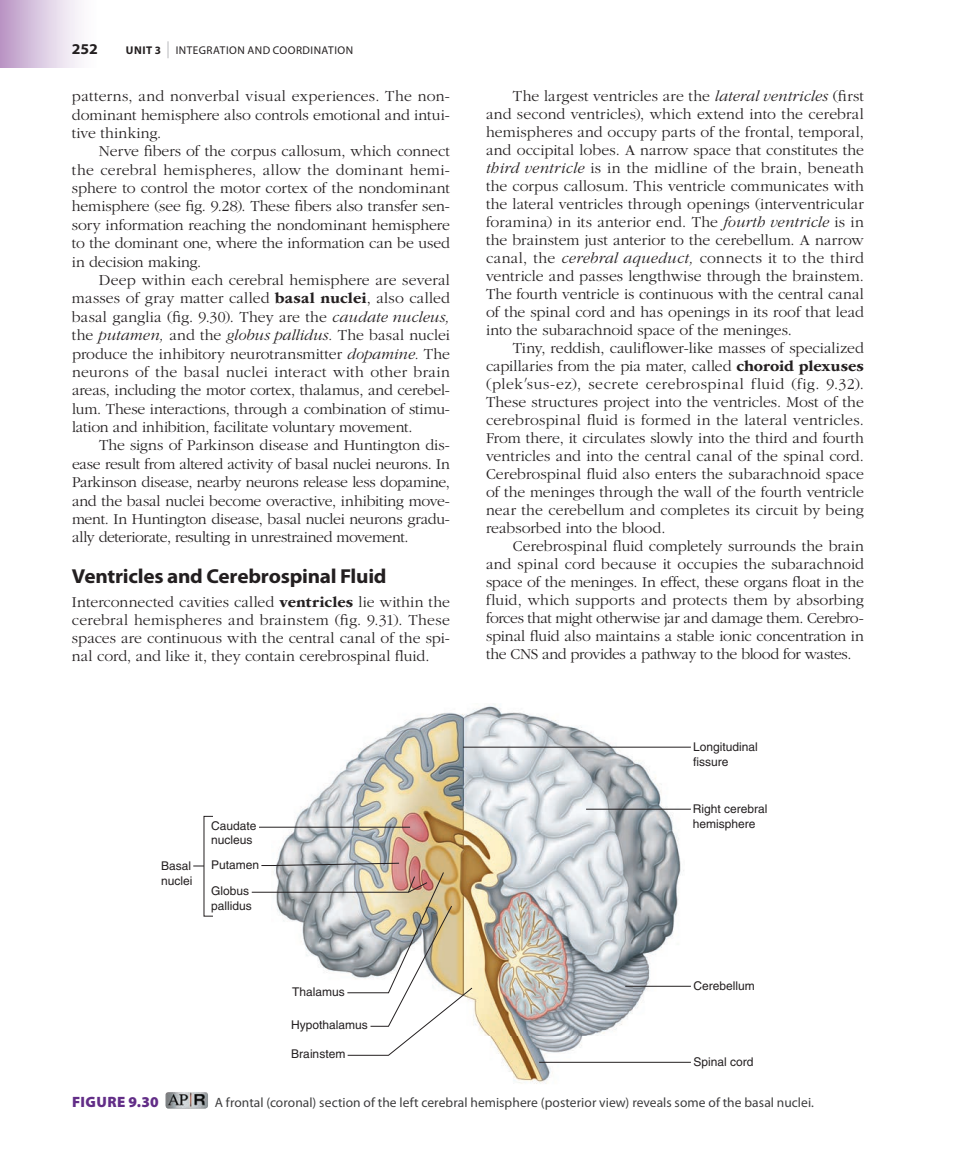
<style>
.page{position:relative;width:972px;height:1175px;background:#fff}
.page>*{position:absolute;margin:0;border:0;box-sizing:border-box;transform-origin:0 0}
.t1{font:700 20.25px "Myriad Pro";letter-spacing:-.01em;color:#231f20;scale:1.05 1}
.t2{font:300 15.75px/18px "ITC Garamond Std";letter-spacing:-.01em;color:#231f20;text-align:justify}
.t3{font:900 15px "Myriad Pro";letter-spacing:.03em;color:#622d87}
.t4{font:700 15px "Myriad Pro";color:#231f20;scale:1.05 1}
.t5{font:13.5px "Myriad Pro";letter-spacing:.005em;color:#3e3e3f}
.t6{font:12px/14.4px "Helvetica LT Std";color:#231f20}
.t7{font:11.25px "Myriad Pro";letter-spacing:.045em;color:#231f20}
.s1{font-weight:700}
.s2{font-size:16.8px;color:#a8a9ad}
.s3{font-style:italic}
.s4{font-family:"Uni Math";font-weight:400}
</style>
<div class="page">
<div style="left:0;top:0;width:101px;height:67px;background:linear-gradient(to right,#bd9ac8,#fff)"></div>
<img style="left:272px;top:704px;width:413px;height:380px">
<hr style="left:259px;top:826px;width:151px;height:1px;background:#231f20">
<hr style="left:625px;top:985px;width:66px;height:1px;background:#231f20">
<hr style="left:539px;top:1061px;width:152px;height:1px;background:#231f20">
<hr style="left:463px;top:746px;width:228px;height:1px;background:#231f20">
<hr style="left:586px;top:808px;width:105px;height:1px;background:#231f20">
<svg style="left:251px;top:862px;width:222px;height:194px"></svg>
<img style="left:165px;top:1092px;width:43px;height:16px">
<p class="t4" style="left:72px;top:41px;width:26px">252</p>
<p class="t7" style="left:126px;top:44px;width:229px"><span class="s1">UNIT 3</span> <span class="s2">|</span> INTEGRATION AND COORDINATION</p>
<p class="t2" style="left:72px;top:87px;width:379px;line-height:18.5px">patterns, and nonverbal visual experiences. The non&shy;dominant hemisphere also controls emotional and intui&shy;tive thinking.</p>
<p class="t2" style="left:72px;top:142px;width:379px;line-height:18.5px;text-indent:27px">Nerve fibers of the corpus callosum, which connect the cerebral hemispheres, allow the dominant hemi&shy;sphere to control the motor cortex of the nondominant hemisphere (see fig. 9.28). These fibers also transfer sen&shy;sory information reaching the nondominant hemisphere to the dominant one, where the information can be used in decision making.</p>
<p class="t2" style="left:72px;top:271px;width:380px;line-height:18.5px;text-indent:27px">Deep within each cerebral hemisphere are several masses of gray matter called <span class="s1">basal nuclei</span>, also called basal ganglia (fig. 9.30). They are the <span class="s3">caudate nucleus, </span>the <span class="s3">putamen,</span> and the <span class="s3">globus pallidus.</span> The basal nuclei produce the inhibitory neurotransmitter <span class="s3">dopamine.</span> The neurons of the basal nuclei interact with other brain areas, including the motor cortex, thalamus, and cerebel&shy;lum. These interactions, through a combination of stimu&shy;lation and inhibition, facilitate voluntary movement.</p>
<p class="t2" style="left:72px;top:436px;width:380px;line-height:18.5px;text-indent:27px">The signs of Parkinson disease and Huntington dis&shy;ease result from altered activity of basal nuclei neurons. In Parkinson disease, nearby neurons release less dopamine, and the basal nuclei become overactive, inhibiting move&shy;ment. In Huntington disease, basal nuclei neurons gradu&shy;ally deteriorate, resulting in unrestrained movement.</p>
<p class="t1" style="left:72px;top:564px;width:301px">Ventricles and Cerebrospinal Fluid</p>
<p class="t2" style="left:72px;top:593px;width:380px">Interconnected cavities called <span class="s1">ventricles</span> lie within the cerebral hemispheres and brainstem (fig. 9.31). These spaces are continuous with the central canal of the spi&shy;nal cord, and like it, they contain cerebrospinal fluid.</p>
<p class="t6" style="left:161px;top:859px;width:33px">Basal nuclei</p>
<p class="t6" style="left:211px;top:818px;width:47px">Caudate nucleus</p>
<p class="t6" style="left:211px;top:857px;width:50px">Putamen</p>
<p class="t6" style="left:211px;top:883px;width:42px">Globus pallidus</p>
<p class="t6" style="left:292px;top:984px;width:54px">Thalamus</p>
<p class="t6" style="left:291px;top:1017px;width:78px">Hypothalamus</p>
<p class="t6" style="left:291px;top:1046px;width:56px">Brainstem</p>
<p class="t2" style="left:486px;top:87px;width:380px;text-indent:27px">The largest ventricles are the <span class="s3">lateral ventricles</span> (first and second ventricles), which extend into the cerebral hemispheres and occupy parts of the frontal, temporal, and occipital lobes. A narrow space that constitutes the <span class="s3">third ventricle</span> is in the midline of the brain, beneath the corpus callosum. This ventricle communicates with the lateral ventricles through openings (interventricular foramina) in its anterior end. The <span class="s3">fourth ventricle</span> is in the brainstem just anterior to the cerebellum. A narrow canal, the <span class="s3">cerebral aqueduct,</span> connects it to the third ventricle and passes lengthwise through the brainstem.<br>The fourth ventricle is continuous with the central canal of the spinal cord and has openings in its roof that lead into the subarachnoid space of the meninges.</p>
<p class="t2" style="left:486px;top:339px;width:380px;text-indent:27px">Tiny, reddish, cauliflower-like masses of specialized capillaries from the pia mater, called <span class="s1">choroid plexuses </span>(plek<span class="s4">′</span>sus-ez), secrete cerebrospinal fluid (fig. 9.32).<br>These structures project into the ventricles. Most of the cerebrospinal fluid is formed in the lateral ventricles.<br>From there, it circulates slowly into the third and fourth ventricles and into the central canal of the spinal cord.<br>Cerebrospinal fluid also enters the subarachnoid space of the meninges through the wall of the fourth ventricle near the cerebellum and completes its circuit by being reabsorbed into the blood.</p>
<p class="t2" style="left:486px;top:537px;width:380px;text-indent:27px">Cerebrospinal fluid completely surrounds the brain and spinal cord because it occupies the subarachnoid space of the meninges. In effect, these organs float in the fluid, which supports and protects them by absorbing forces that might otherwise jar and damage them. Cerebro&shy;spinal fluid also maintains a stable ionic concentration in the CNS and provides a pathway to the blood for wastes.</p>
<p class="t6" style="left:693px;top:739px;width:66px">Longitudinal fissure</p>
<p class="t6" style="left:693px;top:802px;width:76px">Right cerebral hemisphere</p>
<p class="t6" style="left:693px;top:979px;width:63px">Cerebellum</p>
<p class="t6" style="left:693px;top:1054px;width:62px">Spinal cord</p>
<p class="t3" style="left:72px;top:1093px;width:88px">FIGURE 9.30</p>
<p class="t5" style="left:215px;top:1095px;width:601px">A frontal (coronal) section of the left cerebral hemisphere (posterior view) reveals some of the basal nuclei.</p>
</div>
